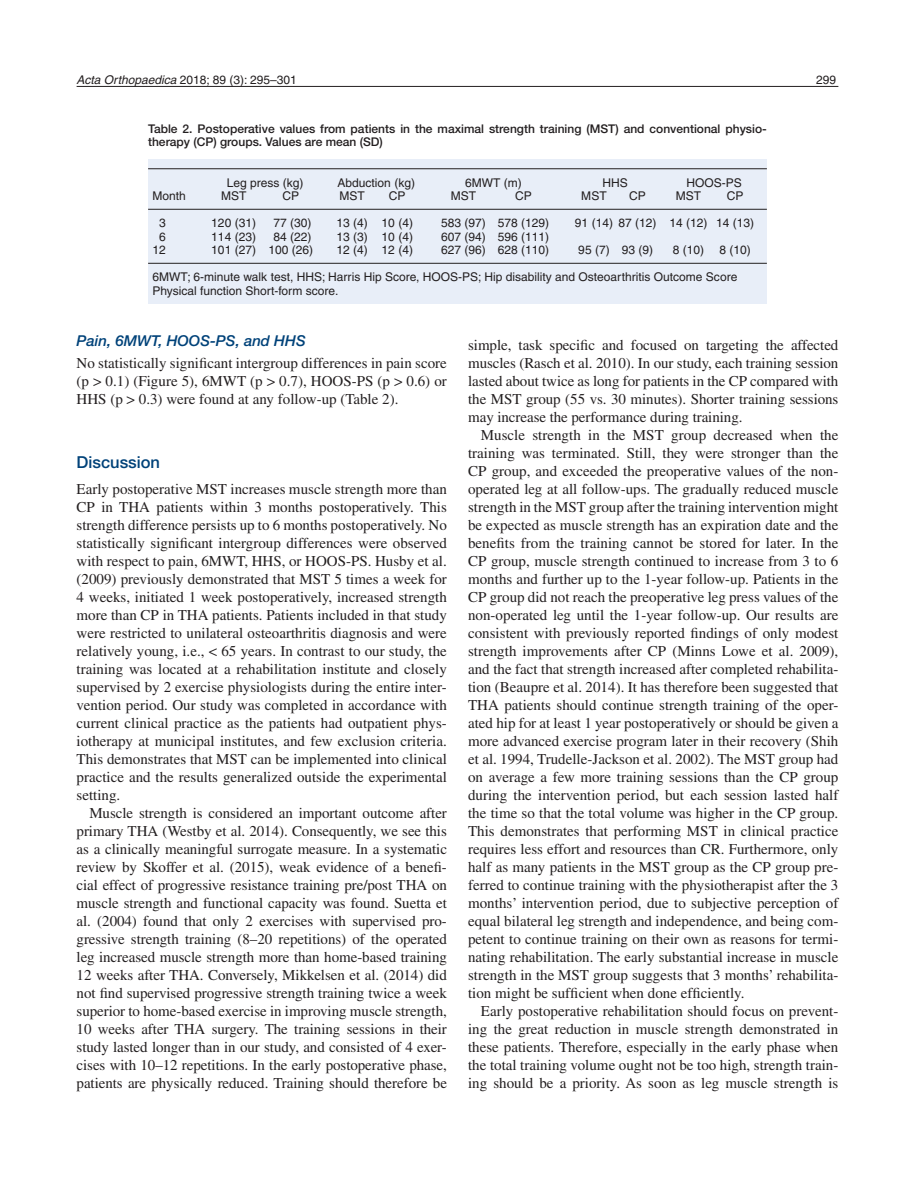
<style>
.page{position:relative;width:915px;height:1191px;background:#fff}
.page>*{position:absolute;margin:0;border:0;box-sizing:border-box;transform-origin:0 0}
.t1{font:500 16.5px "Helvetica Neue";color:#004279}
.t2{font:15px/18px "Times";color:#231f20;text-align:justify}
.t3{font:italic 500 15px "Helvetica Neue";color:#004279}
.t4{font:12px/13.5px "Helvetica";color:#231f20}
.t5{font:500 12px/13.5px "Helvetica Neue";color:#231f20}
.s1{font-style:italic}
</style>
<div class="page">
<hr style="left:77px;top:86px;width:761px;height:1px;background:#231f20">
<div style="left:148px;top:159px;width:618px;height:145px;background:#e8eef8"></div>
<hr style="left:148px;top:168px;width:618px;height:1px;background:#231f20">
<hr style="left:148px;top:209px;width:618px;height:1px;background:#231f20">
<hr style="left:148px;top:263px;width:618px;height:1px;background:#231f20">
<p class="t4" style="left:77px;top:74px;width:222px"><span class="s1">Acta Orthopaedica</span> 2018; 89 (3): 295–301</p>
<p class="t4" style="left:816px;top:74px;width:22px">299</p>
<p class="t5" style="left:148px;top:123px;width:620px">Table 2. Postoperative values from patients in the maximal strength training (MST) and conventional physio&shy;therapy (CP) groups. Values are mean (SD)</p>
<p class="t4" style="left:227px;top:177px;width:78px">Leg press (kg)</p>
<p class="t4" style="left:337px;top:177px;width:79px">Abduction (kg)</p>
<p class="t4" style="left:465px;top:177px;width:58px">6MWT (m)</p>
<p class="t4" style="left:602px;top:177px;width:27px">HHS</p>
<p class="t4" style="left:686px;top:177px;width:57px">HOOS-PS</p>
<p class="t4" style="left:152px;top:190px;width:35px">Month</p>
<p class="t4" style="left:221px;top:190px;width:27px">MST</p>
<p class="t4" style="left:282px;top:190px;width:18px">CP</p>
<p class="t4" style="left:339px;top:190px;width:27px">MST</p>
<p class="t4" style="left:389px;top:190px;width:18px">CP</p>
<p class="t4" style="left:450px;top:190px;width:27px">MST</p>
<p class="t4" style="left:515px;top:190px;width:18px">CP</p>
<p class="t4" style="left:581px;top:190px;width:27px">MST</p>
<p class="t4" style="left:629px;top:190px;width:18px">CP</p>
<p class="t4" style="left:675px;top:190px;width:27px">MST</p>
<p class="t4" style="left:726px;top:190px;width:18px">CP</p>
<p class="t4" style="left:159px;top:217px;width:8px">3</p>
<p class="t4" style="left:211px;top:217px;width:46px">120 (31)</p>
<p class="t4" style="left:273px;top:217px;width:40px">77 (30)</p>
<p class="t4" style="left:336px;top:217px;width:78px">13 (4) 10 (4)</p>
<p class="t4" style="left:441px;top:217px;width:110px">583 (97) 578 (129)</p>
<p class="t4" style="left:574px;top:217px;width:181px">91 (14) 87 (12) 14 (12) 14 (13)</p>
<p class="t4" style="left:159px;top:231px;width:8px">6</p>
<p class="t4" style="left:211px;top:231px;width:46px">114 (23)</p>
<p class="t4" style="left:273px;top:231px;width:40px">84 (22)</p>
<p class="t4" style="left:336px;top:231px;width:78px">13 (3) 10 (4)</p>
<p class="t4" style="left:441px;top:231px;width:110px">607 (94) 596 (111)</p>
<p class="t4" style="left:152px;top:244px;width:15px">12</p>
<p class="t4" style="left:211px;top:244px;width:103px">101 (27) 100 (26)</p>
<p class="t4" style="left:336px;top:244px;width:78px">12 (4) 12 (4)</p>
<p class="t4" style="left:441px;top:244px;width:110px">627 (96) 628 (110)</p>
<p class="t4" style="left:578px;top:244px;width:76px">95 (7) 93 (9)</p>
<p class="t4" style="left:672px;top:244px;width:33px">8 (10)</p>
<p class="t4" style="left:719px;top:244px;width:33px">8 (10)</p>
<p class="t4" style="left:152px;top:271px;width:586px">6MWT; 6-minute walk test, HHS; Harris Hip Score, HOOS-PS; Hip disability and Osteoarthritis Outcome Score<br>Physical function Short-form score.</p>
<p class="t3" style="left:77px;top:336px;width:230px">Pain, 6MWT, HOOS-PS, and HHS</p>
<p class="t2" style="left:77px;top:355px;width:371px">No statistically significant intergroup differences in pain score (p &gt; 0.1) (Figure 5), 6MWT (p &gt; 0.7), HOOS-PS (p &gt; 0.6) or HHS (p &gt; 0.3) were found at any follow-up (Table 2).</p>
<p class="t1" style="left:77px;top:456px;width:85px">Discussion</p>
<p class="t2" style="left:77px;top:481px;width:371px">Early postoperative MST increases muscle strength more than CP in THA patients within 3 months postoperatively. This strength difference persists up to 6 months postoperatively. No statistically significant intergroup differences were observed with respect to pain, 6MWT, HHS, or HOOS-PS. Husby et al. (2009) previously demonstrated that MST 5 times a week for 4 weeks, initiated 1 week postoperatively, increased strength more than CP in THA patients. Patients included in that study were restricted to unilateral osteoarthritis diagnosis and were relatively young, i.e., &lt; 65 years. In contrast to our study, the training was located at a rehabilitation institute and closely supervised by 2 exercise physiologists during the entire inter&shy;vention period. Our study was completed in accordance with current clinical practice as the patients had outpatient phys&shy;iotherapy at municipal institutes, and few exclusion criteria.<br>This demonstrates that MST can be implemented into clinical practice and the results generalized outside the experimental setting.</p>
<p class="t2" style="left:77px;top:805px;width:372px;text-indent:13px">Muscle strength is considered an important outcome after primary THA (Westby et al. 2014). Consequently, we see this as a clinically meaningful surrogate measure. In a systematic review by Skoffer et al. (2015), weak evidence of a benefi&shy;cial effect of progressive resistance training pre/post THA on muscle strength and functional capacity was found. Suetta et al. (2004) found that only 2 exercises with supervised pro&shy;gressive strength training (8–20 repetitions) of the operated leg increased muscle strength more than home-based training 12 weeks after THA. Conversely, Mikkelsen et al. (2014) did not find supervised progressive strength training twice a week superior to home-based exercise in improving muscle strength, 10 weeks after THA surgery. The training sessions in their study lasted longer than in our study, and consisted of 4 exer&shy;cises with 10–12 repetitions. In the early postoperative phase, patients are physically reduced. Training should therefore be</p>
<p class="t2" style="left:468px;top:337px;width:372px">simple, task specific and focused on targeting the affected muscles (Rasch et al. 2010). In our study, each training session lasted about twice as long for patients in the CP compared with the MST group (55 vs. 30 minutes). Shorter training sessions may increase the performance during training.</p>
<p class="t2" style="left:468px;top:427px;width:371px;text-indent:13px">Muscle strength in the MST group decreased when the training was terminated. Still, they were stronger than the CP group, and exceeded the preoperative values of the non&shy;operated leg at all follow-ups. The gradually reduced muscle strength in the MST group after the training intervention might be expected as muscle strength has an expiration date and the benefits from the training cannot be stored for later. In the CP group, muscle strength continued to increase from 3 to 6 months and further up to the 1-year follow-up. Patients in the CP group did not reach the preoperative leg press values of the non-operated leg until the 1-year follow-up. Our results are consistent with previously reported findings of only modest strength improvements after CP (Minns Lowe et al. 2009), and the fact that strength increased after completed rehabilita&shy;tion (Beaupre et al. 2014). It has therefore been suggested that THA patients should continue strength training of the oper&shy;ated hip for at least 1 year postoperatively or should be given a more advanced exercise program later in their recovery (Shih et al. 1994, Trudelle-Jackson et al. 2002). The MST group had on average a few more training sessions than the CP group during the intervention period, but each session lasted half the time so that the total volume was higher in the CP group.<br>This demonstrates that performing MST in clinical practice requires less effort and resources than CR. Furthermore, only half as many patients in the MST group as the CP group pre&shy;ferred to continue training with the physiotherapist after the 3 months’ intervention period, due to subjective perception of equal bilateral leg strength and independence, and being com&shy;petent to continue training on their own as reasons for termi&shy;nating rehabilitation. The early substantial increase in muscle strength in the MST group suggests that 3 months’ rehabilita&shy;tion might be sufficient when done efficiently.</p>
<p class="t2" style="left:468px;top:1003px;width:371px;text-indent:13px">Early postoperative rehabilitation should focus on prevent&shy;ing the great reduction in muscle strength demonstrated in these patients. Therefore, especially in the early phase when the total training volume ought not be too high, strength train&shy;ing should be a priority. As soon as leg muscle strength is</p>
</div>
